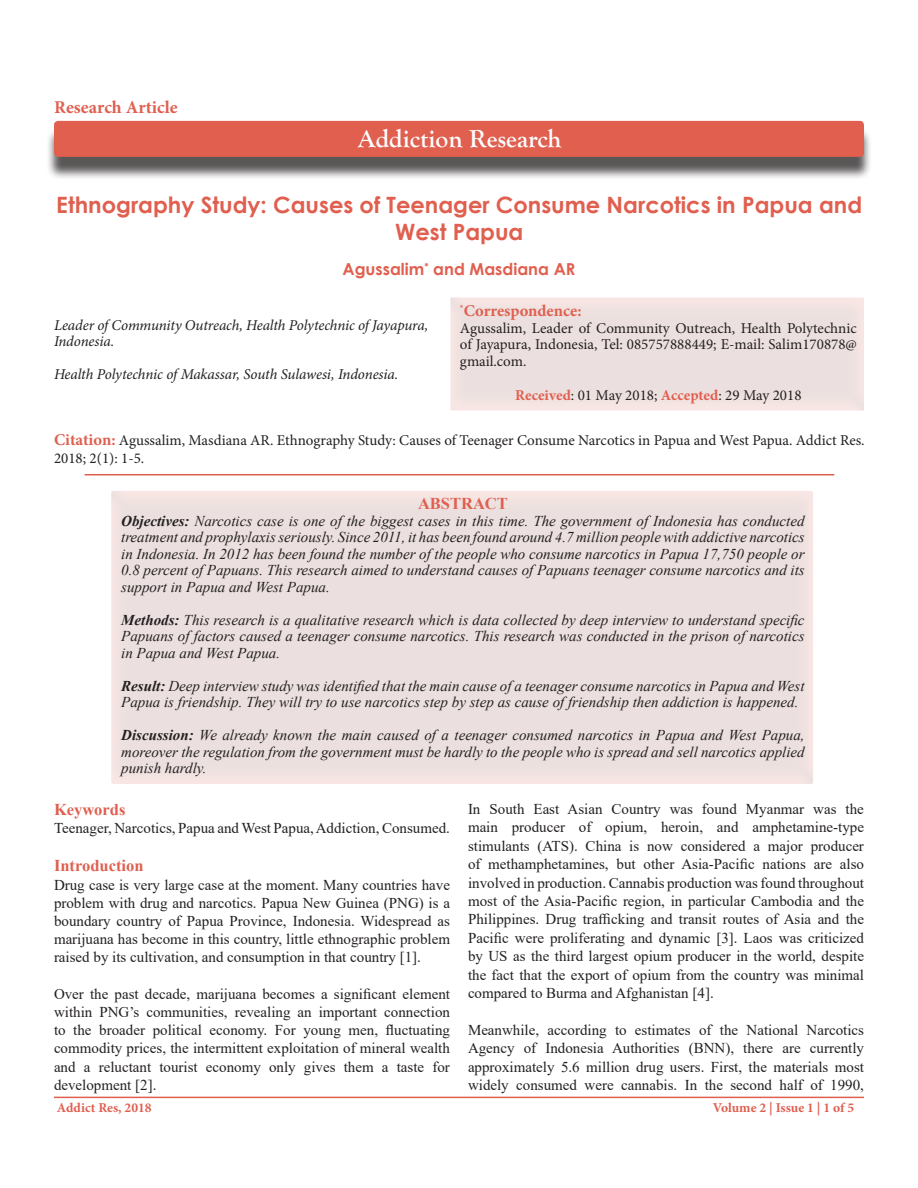
<style>
.page{position:relative;width:918px;height:1188px;background:#fff}
.page>*{position:absolute;margin:0;border:0;box-sizing:border-box;transform-origin:0 0}
.t1{font:700 25.5px "Goudy Old Style T";color:#fff}
.t2{font:700 22.5px/27px "Century Gothic";color:#e05f4f;text-align:center}
.t3{font:700 18px "Minion Pro";color:#e05f4f}
.t4{font:700 16.5px "Times New Roman";color:#e05f4f}
.t5{font:700 16.5px "Century Gothic";color:#e05f4f}
.t6{font:700 16.5px "Minion Pro";color:#e05f4f}
.t7{font:15px/18.5px "Times New Roman";color:#231f20;text-align:justify}
.t8{font:italic 15px/16.5px "Times New Roman";color:#231f20;text-align:justify}
.t9{font:15px/16.5px "Minion Pro";color:#231f20;text-align:justify}
.t10{font:italic 15px/16.5px "Minion Pro";letter-spacing:-.01em;color:#231f20}
.t11{font:700 13.5px "Minion Pro";color:#e05f4f}
.s1{font-weight:700;color:#e05f4f}
.s2{font-weight:700;font-size:16.5px;color:#e05f4f}
.s3{font-weight:700}
</style>
<div class="page">
<hr style="left:54px;top:1097px;width:810px;height:1px;background:#e05f4f">
<div style="left:449px;top:293px;width:417px;height:119px;background:#231f20;opacity:.5"></div>
<div style="left:46px;top:128px;width:826px;height:52px;background:#231f20;opacity:.75"></div>
<div style="left:54px;top:121px;width:810px;height:36px;background:#e05f4f;border-radius:4px"></div>
<div style="left:110px;top:485px;width:705px;height:301px;background:#ebe0df"></div>
<hr style="left:85px;top:474px;width:749px;height:2px;background:#e05f4f">
<p class="t3" style="left:54px;top:95px;width:125px">Research Article</p>
<p class="t1" style="left:358px;top:124px;width:205px">Addiction Research</p>
<p class="t2" style="left:56px;top:191px;width:807px">Ethnography Study: Causes of Teenager Consume Narcotics in Papua and<br>West Papua</p>
<p class="t5" style="left:343px;top:257px;width:234px">Agussalim<sup>*</sup> and Masdiana AR</p>
<p class="t10" style="left:54px;top:317px;width:376px">Leader of Community Outreach, Health Polytechnic of Jayapura,<br>Indonesia.</p>
<p class="t10" style="left:54px;top:366px;width:346px">Health Polytechnic of Makassar, South Sulawesi, Indonesia.</p>
<p class="t6" style="left:460px;top:300px;width:123px"><sup>*</sup>Correspondence:</p>
<p class="t9" style="left:460px;top:320px;width:398px">Agussalim, Leader of Community Outreach, Health Polytechnic of Jayapura, Indonesia, Tel: 085757888449; E-mail: Salim170878@ gmail.com.</p>
<p class="t9" style="left:515px;top:388px;width:288px"><span class="s1">Received</span>: 01 May 2018; <span class="s1">Accepted</span>: 29 May 2018</p>
<p class="t9" style="left:54px;top:431px;width:812px;line-height:18px"><span class="s2">Citation:</span> Agussalim, Masdiana AR. Ethnography Study: Causes of Teenager Consume Narcotics in Papua and West Papua. Addict Res.<br>2018; 2(1): 1-5.</p>
<p class="t4" style="left:418px;top:492px;width:91px">ABSTRACT</p>
<p class="t8" style="left:121px;top:512px;width:685px"><span class="s3">Objectives:</span> Narcotics case is one of the biggest cases in this time. The government of Indonesia has conducted treatment and prophylaxis seriously. Since 2011, it has been found around 4.7 million people with addictive narcotics in Indonesia. In 2012 has been found the number of the people who consume narcotics in Papua 17,750 people or 0.8 percent of Papuans. This research aimed to understand causes of Papuans teenager consume narcotics and its support in Papua and West Papua.</p>
<p class="t8" style="left:121px;top:611px;width:685px"><span class="s3">Methods:</span> This research is a qualitative research which is data collected by deep interview to understand specific Papuans of factors caused a teenager consume narcotics. This research was conducted in the prison of narcotics in Papua and West Papua.</p>
<p class="t8" style="left:121px;top:677px;width:685px"><span class="s3">Result:</span> Deep interview study was identified that the main cause of a teenager consume narcotics in Papua and West<br>Papua is friendship. They will try to use narcotics step by step as cause of friendship then addiction is happened.</p>
<p class="t8" style="left:121px;top:727px;width:685px"><span class="s3">Discussion:</span> We already known the main caused of a teenager consumed narcotics in Papua and West Papua, moreover the regulation from the government must be hardly to the people who is spread and sell narcotics applied punish hardly.</p>
<p class="t4" style="left:54px;top:797px;width:73px">Keywords</p>
<p class="t7" style="left:54px;top:818px;width:398px">Teenager, Narcotics, Papua and West Papua, Addiction, Consumed.</p>
<p class="t4" style="left:54px;top:854px;width:91px">Introduction</p>
<p class="t7" style="left:54px;top:875px;width:398px">Drug case is very large case at the moment. Many countries have problem with drug and narcotics. Papua New Guinea (PNG) is a boundary country of Papua Province, Indonesia. Widespread as marijuana has become in this country, little ethnographic problem raised by its cultivation, and consumption in that country [1].</p>
<p class="t7" style="left:54px;top:984px;width:398px">Over the past decade, marijuana becomes a significant element within PNG’s communities, revealing an important connection to the broader political economy. For young men, fluctuating commodity prices, the intermittent exploitation of mineral wealth and a reluctant tourist economy only gives them a taste for development [2].</p>
<p class="t7" style="left:468px;top:799px;width:398px">In South East Asian Country was found Myanmar was the main producer of opium, heroin, and amphetamine-type stimulants (ATS). China is now considered a major producer of methamphetamines, but other Asia-Pacific nations are also involved in production. Cannabis production was found throughout most of the Asia-Pacific region, in particular Cambodia and the Philippines. Drug trafficking and transit routes of Asia and the Pacific were proliferating and dynamic [3]. Laos was criticized by US as the third largest opium producer in the world, despite the fact that the export of opium from the country was minimal compared to Burma and Afghanistan [4].</p>
<p class="t7" style="left:468px;top:1020px;width:398px">Meanwhile, according to estimates of the National Narcotics Agency of Indonesia Authorities (BNN), there are currently approximately 5.6 million drug users. First, the materials most widely consumed were cannabis. In the second half of 1990,</p>
<p class="t11" style="left:57px;top:1098px;width:96px">Addict Res, 2018</p>
<p class="t11" style="left:713px;top:1098px;width:143px">Volume 2 | Issue 1 | 1 of 5</p>
</div>
